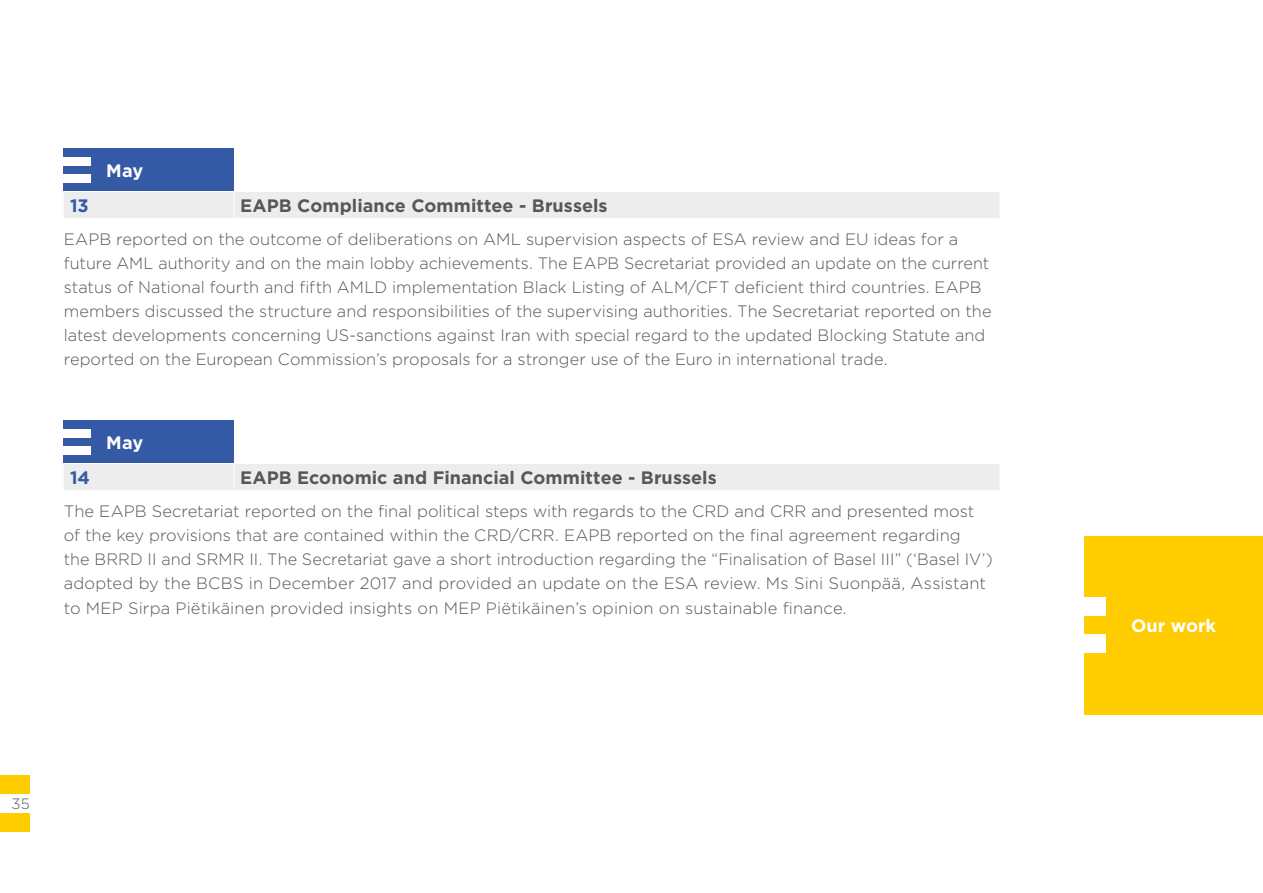
<style>
.page{position:relative;width:1263px;height:893px;background:#fff}
.page>*{position:absolute;margin:0;border:0;box-sizing:border-box;transform-origin:0 0}
.t1{font:700 18px "Gotham";letter-spacing:.005em;color:#575756}
.t2{font:700 18px "Gotham";letter-spacing:.005em;color:#fff}
.t3{font:700 18px "Gotham";color:#3459a5}
.t4{font:300 16.5px/24px "Gotham";color:#575756}
.t5{font:300 15px "Gotham";color:#575756}
</style>
<div class="page">
<div style="left:0;top:813px;width:30px;height:19px;background:#fc0"></div>
<div style="left:0;top:775px;width:30px;height:19px;background:#fc0"></div>
<div style="left:64px;top:192px;width:935px;height:26px;background:#ededed"></div>
<div style="left:64px;top:148px;width:170px;height:43px;background:#3459a5"></div>
<div style="left:64px;top:174px;width:27px;height:8px;background:#fff"></div>
<div style="left:64px;top:157px;width:27px;height:8px;background:#fff"></div>
<div style="left:64px;top:464px;width:935px;height:26px;background:#ededed"></div>
<div style="left:64px;top:421px;width:170px;height:42px;background:#3459a5"></div>
<div style="left:64px;top:446px;width:27px;height:9px;background:#fff"></div>
<div style="left:64px;top:429px;width:27px;height:9px;background:#fff"></div>
<div style="left:1084px;top:536px;width:179px;height:178px;background:#fc0"></div>
<div style="left:1067px;top:634px;width:38px;height:19px;background:#fff"></div>
<div style="left:1067px;top:597px;width:38px;height:19px;background:#fff"></div>
<p class="t2" style="left:106px;top:159px;width:38px">May</p>
<p class="t3" style="left:70px;top:194px;width:20px">13</p>
<p class="t1" style="left:240px;top:194px;width:369px">EAPB Compliance Committee - Brussels</p>
<p class="t4" style="left:64px;top:227px;width:929px">EAPB reported on the outcome of deliberations on AML supervision aspects of ESA review and EU ideas for a future AML authority and on the main lobby achievements. The EAPB Secretariat provided an update on the current status of National fourth and fifth AMLD implementation Black Listing of ALM/CFT deficient third countries. EAPB members discussed the structure and responsibilities of the supervising authorities. The Secretariat reported on the latest developments concerning US-sanctions against Iran with special regard to the updated Blocking Statute and reported on the European Commission’s proposals for a stronger use of the Euro in international trade.</p>
<p class="t2" style="left:106px;top:431px;width:38px">May</p>
<p class="t3" style="left:70px;top:466px;width:21px">14</p>
<p class="t1" style="left:240px;top:466px;width:478px">EAPB Economic and Financial Committee - Brussels</p>
<p class="t4" style="left:64px;top:499px;width:930px">The EAPB Secretariat reported on the final political steps with regards to the CRD and CRR and presented most of the key provisions that are contained within the CRD/CRR. EAPB reported on the final agreement regarding<br>the BRRD II and SRMR II. The Secretariat gave a short introduction regarding the “Finalisation of Basel III” (‘Basel IV’) adopted by the BCBS in December 2017 and provided an update on the ESA review. Ms Sini Suonpää, Assistant to MEP Sirpa Piëtikäinen provided insights on MEP Piëtikäinen’s opinion on sustainable finance.</p>
<p class="t5" style="left:11px;top:794px;width:20px">35</p>
<p class="t2" style="left:1131px;top:614px;width:87px">Our work</p>
</div>
